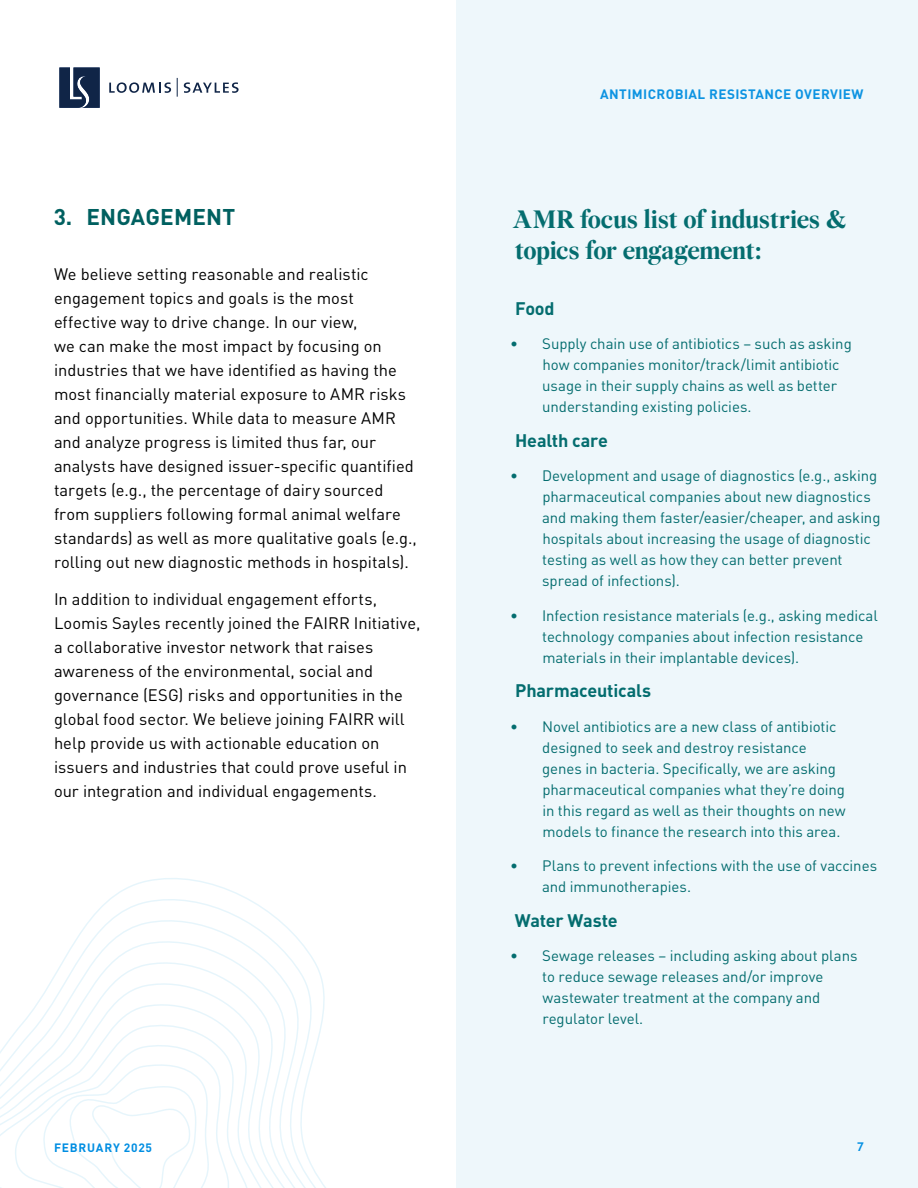
<style>
.page{position:relative;width:918px;height:1188px;background:#fff}
.page>*{position:absolute;margin:0;border:0;box-sizing:border-box;transform-origin:0 0}
.t1{font:700 27px/31.5px "Wremena";letter-spacing:-.02em;color:#046d6f}
.t2{font:700 22.5px "DINOT";letter-spacing:.01em;color:#006060}
.t3{font:700 18px "DINOT";letter-spacing:-.01em;color:#046d6f}
.t4{font:16.5px/24px "DINOT";color:#000}
.t5{font:15px/21px "DINOT";letter-spacing:-.005em;color:#046d6f}
.t6{font:700 13.5px "DINOT";letter-spacing:.03em;color:#008ee2}
.t7{font:700 12px "DINOT";letter-spacing:.065em;color:#008ee2}
.t8{font:700 12px "Trebuchet MS";color:#008ee2}
</style>
<div class="page">
<div style="left:457px;top:0;width:461px;height:1188px;background:#eef7fb"></div>
<svg style="left:0;top:878px;width:326px;height:310px"></svg>
<svg style="left:109px;top:82px;width:62px;height:11px"></svg>
<svg style="left:184px;top:82px;width:55px;height:11px"></svg>
<svg style="left:177px;top:78px;width:1px;height:19px"></svg>
<svg style="left:59px;top:67px;width:41px;height:41px;background:#334563"></svg>
<h2 class="t2" style="left:54px;top:202px;width:183px">3. ENGAGEMENT</h2>
<p class="t4" style="left:54px;top:261px;width:364px">We believe setting reasonable and realistic engagement topics and goals is the most effective way to drive change. In our view,<br>we can make the most impact by focusing on industries that we have identified as having the most financially material exposure to AMR risks and opportunities. While data to measure AMR and analyze progress is limited thus far, our analysts have designed issuer-specific quantified targets (e.g., the percentage of dairy sourced from suppliers following formal animal welfare standards) as well as more qualitative goals (e.g., rolling out new diagnostic methods in hospitals).</p>
<p class="t4" style="left:54px;top:587px;width:368px">In addition to individual engagement efforts, Loomis Sayles recently joined the FAIRR Initiative, a collaborative investor network that raises awareness of the environmental, social and governance (ESG) risks and opportunities in the global food sector. We believe joining FAIRR will help provide us with actionable education on issuers and industries that could prove useful in our integration and individual engagements.</p>
<p class="t6" style="left:600px;top:85px;width:265px">ANTIMICROBIAL RESISTANCE OVERVIEW</p>
<h1 class="t1" style="left:513px;top:204px;width:335px">AMR focus list of industries &amp; topics for engagement:</h1>
<p class="t3" style="left:515px;top:296px;width:41px">Food</p>
<p class="t5" style="left:542px;top:333px;width:311px;text-indent:-32px">• Supply chain use of antibiotics – such as asking how companies monitor/track/limit antibiotic usage in their supply chains as well as better understanding existing policies.</p>
<p class="t3" style="left:515px;top:428px;width:94px">Health care</p>
<p class="t5" style="left:542px;top:465px;width:340px;text-indent:-32px">• Development and usage of diagnostics (e.g., asking pharmaceutical companies about new diagnostics and making them faster/easier/cheaper, and asking hospitals about increasing the usage of diagnostic testing as well as how they can better prevent spread of infections).</p>
<p class="t5" style="left:542px;top:605px;width:337px;text-indent:-32px">• Infection resistance materials (e.g., asking medical technology companies about infection resistance materials in their implantable devices).</p>
<p class="t3" style="left:515px;top:679px;width:138px">Pharmaceuticals</p>
<p class="t5" style="left:542px;top:716px;width:305px;text-indent:-32px">• Novel antibiotics are a new class of antibiotic designed to seek and destroy resistance genes in bacteria. Specifically, we are asking pharmaceutical companies what they’re doing in this regard as well as their thoughts on new models to finance the research into this area.</p>
<p class="t5" style="left:542px;top:855px;width:337px;text-indent:-32px">• Plans to prevent infections with the use of vaccines and immunotherapies.</p>
<p class="t3" style="left:515px;top:908px;width:104px">Water Waste</p>
<p class="t5" style="left:542px;top:945px;width:317px;text-indent:-32px">• Sewage releases – including asking about plans to reduce sewage releases and/or improve wastewater treatment at the company and regulator level.</p>
<p class="t7" style="left:54px;top:1140px;width:100px">FEBRUARY 2025</p>
<p class="t8" style="left:857px;top:1140px;width:9px">7</p>
</div>
